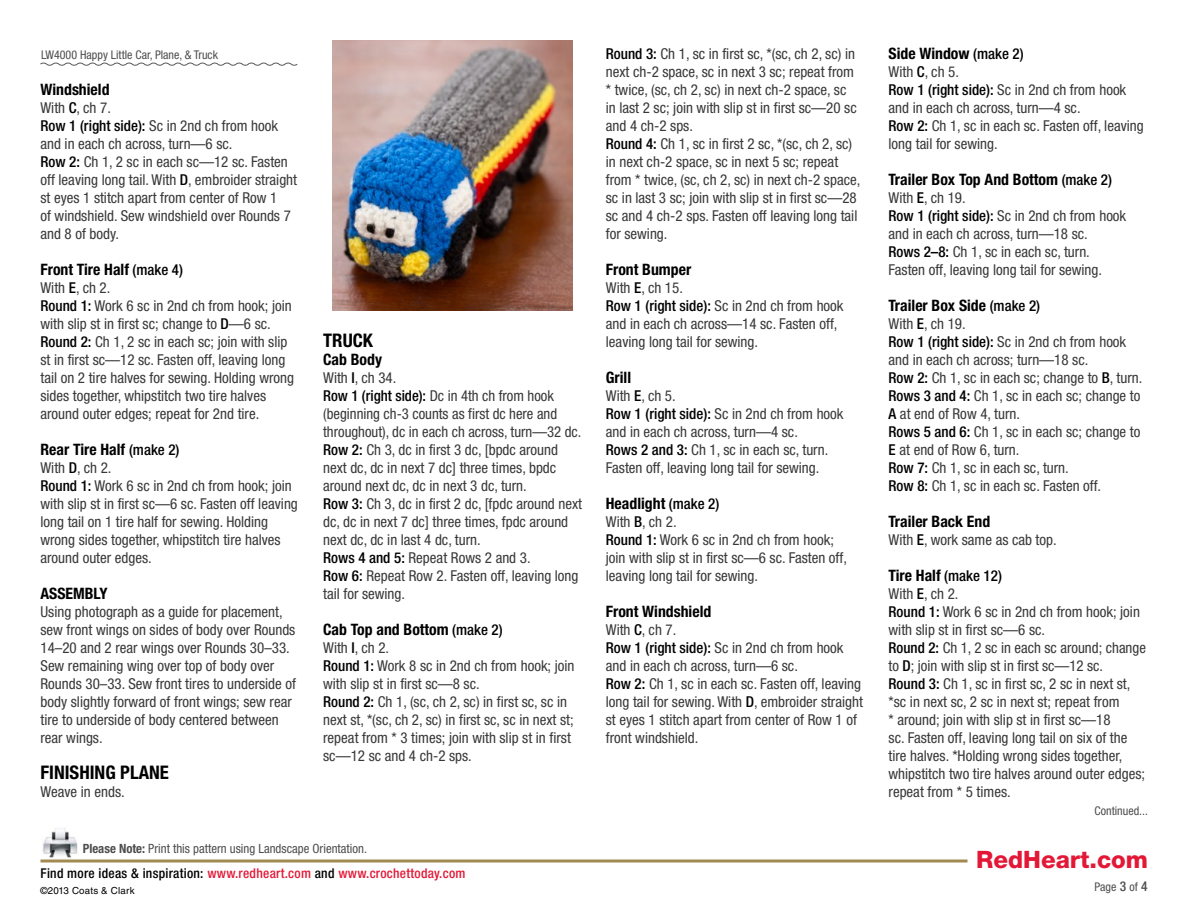
<style>
.page{position:relative;width:1188px;height:918px;background:#fff}
.page>*{position:absolute;margin:0;border:0;box-sizing:border-box;transform-origin:0 0}
.t1{font:800 24px "Helvetica Neue LT Std";color:#e31837}
.t2{font:700 condensed 18.75px "Helvetica Neue LT Std";color:#000}
.t3{font:700 condensed 15.75px "Helvetica Neue LT Std";color:#000}
.t4{font:condensed 15px/18px "Helvetica Neue LT Std";color:#383839}
.t5{font:500 condensed 13.5px "Helvetica Neue LT Std";letter-spacing:.02em;color:#e31837}
.t6{font:condensed 12.75px "Helvetica Neue LT Std";color:#4d4d4f}
.t7{font:condensed 12px "Helvetica Neue LT Std";color:#4d4d4f}
.t8{font:9.75px "Helvetica LT Std";letter-spacing:.02em;color:#000}
.s1{font-weight:500;color:#000}
.s2{font-weight:500;font-size:15px}
.s3{font-weight:700}
.s4{color:#000}
.s5{font-weight:500;font-size:13.5px}
</style>
<div class="page">
<hr style="left:40px;top:860px;width:928px;height:2px;background:#a18b50">
<img style="left:42px;top:828px;width:36px;height:30px">
<svg style="left:40px;top:62px;width:258px;height:4px"></svg>
<img style="left:332px;top:40px;width:241px;height:270px">
<p class="t7" style="left:41px;top:47px;width:179px">LW4000 Happy Little Car, Plane, &amp; Truck</p>
<p class="t3" style="left:40px;top:79px;width:71px">Windshield</p>
<p class="t4" style="left:40px;top:98px;width:258px">With <span class="s1">C</span>, ch 7.<br><span class="s1">Row 1 (right side):</span> Sc in 2nd ch from hook and in each ch across, turn—6 sc.<br><span class="s1">Row 2:</span> Ch 1, 2 sc in each sc—12 sc. Fasten off leaving long tail. With <span class="s1">D</span>, embroider straight st eyes 1 stitch apart from center of Row 1<br>of windshield. Sew windshield over Rounds 7 and 8 of body.</p>
<p class="t3" style="left:40px;top:259px;width:144px">Front Tire Half <span class="s2">(make 4)</span></p>
<p class="t4" style="left:41px;top:278px;width:255px">With <span class="s1">E</span>, ch 2.<br><span class="s1">Round 1:</span> Work 6 sc in 2nd ch from hook; join with slip st in first sc; change to <span class="s1">D</span>—6 sc.<br><span class="s1">Round 2:</span> Ch 1, 2 sc in each sc; join with slip st in first sc—12 sc. Fasten off, leaving long tail on 2 tire halves for sewing. Holding wrong sides together, whipstitch two tire halves around outer edges; repeat for 2nd tire.</p>
<p class="t3" style="left:40px;top:439px;width:140px">Rear Tire Half <span class="s2">(make 2)</span></p>
<p class="t4" style="left:41px;top:458px;width:259px">With <span class="s1">D</span>, ch 2.<br><span class="s1">Round 1:</span> Work 6 sc in 2nd ch from hook; join with slip st in first sc—6 sc. Fasten off leaving long tail on 1 tire half for sewing. Holding wrong sides together, whipstitch tire halves around outer edges.</p>
<p class="t3" style="left:40px;top:583px;width:69px">ASSEMBLY</p>
<p class="t4" style="left:40px;top:602px;width:257px">Using photograph as a guide for placement, sew front wings on sides of body over Rounds 14–20 and 2 rear wings over Rounds 30–33.<br>Sew remaining wing over top of body over Rounds 30–33. Sew front tires to underside of body slightly forward of front wings; sew rear tire to underside of body centered between rear wings.</p>
<p class="t2" style="left:40px;top:760px;width:130px">FINISHING PLANE</p>
<p class="t4" style="left:40px;top:782px;width:86px">Weave in ends.</p>
<p class="t2" style="left:323px;top:328px;width:51px">TRUCK</p>
<p class="t3" style="left:323px;top:349px;width:60px">Cab Body</p>
<p class="t4" style="left:323px;top:368px;width:260px">With <span class="s1">I</span>, ch 34.<br><span class="s1">Row 1 (right side):</span> Dc in 4th ch from hook (beginning ch-3 counts as first dc here and throughout), dc in each ch across, turn—32 dc.<br><span class="s1">Row 2:</span> Ch 3, dc in first 3 dc, [bpdc around next dc, dc in next 7 dc] three times, bpdc around next dc, dc in next 3 dc, turn.<br><span class="s1">Row 3:</span> Ch 3, dc in first 2 dc, [fpdc around next dc, dc in next 7 dc] three times, fpdc around next dc, dc in last 4 dc, turn.<br><span class="s1">Rows 4 and 5:</span> Repeat Rows 2 and 3.<br><span class="s1">Row 6:</span> Repeat Row 2. Fasten off, leaving long tail for sewing.</p>
<p class="t3" style="left:323px;top:619px;width:181px">Cab Top and Bottom <span class="s2">(make 2)</span></p>
<p class="t4" style="left:323px;top:638px;width:253px">With <span class="s1">I</span>, ch 2.<br><span class="s1">Round 1:</span> Work 8 sc in 2nd ch from hook; join with slip st in first sc—8 sc.<br><span class="s1">Round 2:</span> Ch 1, (sc, ch 2, sc) in first sc, sc in next st, *(sc, ch 2, sc) in first sc, sc in next st; repeat from * 3 times; join with slip st in first sc—12 sc and 4 ch-2 sps.</p>
<p class="t6" style="left:83px;top:841px;width:286px"><span class="s3">Please Note:</span> Print this pattern using Landscape Orientation.</p>
<p class="t8" style="left:40px;top:885px;width:96px">©2013 Coats &amp; Clark</p>
<p class="t5" style="left:40px;top:865px;width:427px"><span class="s4">Find more ideas &amp; inspiration:</span> www.redheart.com <span class="s4">and</span> www.crochettoday.com</p>
<p class="t4" style="left:606px;top:44px;width:256px"><span class="s1">Round 3:</span> Ch 1, sc in first sc, *(sc, ch 2, sc) in next ch-2 space, sc in next 3 sc; repeat from * twice, (sc, ch 2, sc) in next ch-2 space, sc<br>in last 2 sc; join with slip st in first sc—20 sc and 4 ch-2 sps.<br><span class="s1">Round 4:</span> Ch 1, sc in first 2 sc, *(sc, ch 2, sc) in next ch-2 space, sc in next 5 sc; repeat from * twice, (sc, ch 2, sc) in next ch-2 space, sc in last 3 sc; join with slip st in first sc—28 sc and 4 ch-2 sps. Fasten off leaving long tail for sewing.</p>
<p class="t3" style="left:606px;top:259px;width:87px">Front Bumper</p>
<p class="t4" style="left:606px;top:278px;width:239px">With <span class="s1">E</span>, ch 15.<br><span class="s1">Row 1 (right side):</span> Sc in 2nd ch from hook and in each ch across—14 sc. Fasten off, leaving long tail for sewing.</p>
<p class="t3" style="left:606px;top:367px;width:27px">Grill</p>
<p class="t4" style="left:606px;top:386px;width:239px">With <span class="s1">E</span>, ch 5.<br><span class="s1">Row 1 (right side):</span> Sc in 2nd ch from hook and in each ch across, turn—4 sc.<br><span class="s1">Rows 2 and 3:</span> Ch 1, sc in each sc, turn.<br>Fasten off, leaving long tail for sewing.</p>
<p class="t3" style="left:606px;top:493px;width:115px">Headlight <span class="s2">(make 2)</span></p>
<p class="t4" style="left:606px;top:512px;width:243px">With <span class="s1">B</span>, ch 2.<br><span class="s1">Round 1:</span> Work 6 sc in 2nd ch from hook; join with slip st in first sc—6 sc. Fasten off, leaving long tail for sewing.</p>
<p class="t3" style="left:606px;top:601px;width:107px">Front Windshield</p>
<p class="t4" style="left:606px;top:620px;width:259px">With <span class="s1">C</span>, ch 7.<br><span class="s1">Row 1 (right side):</span> Sc in 2nd ch from hook and in each ch across, turn—6 sc.<br><span class="s1">Row 2:</span> Ch 1, sc in each sc. Fasten off, leaving long tail for sewing. With <span class="s1">D</span>, embroider straight st eyes 1 stitch apart from center of Row 1 of front windshield.</p>
<p class="t3" style="left:889px;top:43px;width:137px">Side Window <span class="s2">(make 2)</span></p>
<p class="t4" style="left:889px;top:62px;width:257px">With <span class="s1">C</span>, ch 5.<br><span class="s1">Row 1 (right side):</span> Sc in 2nd ch from hook and in each ch across, turn—4 sc.<br><span class="s1">Row 2:</span> Ch 1, sc in each sc. Fasten off, leaving long tail for sewing.</p>
<p class="t3" style="left:889px;top:169px;width:225px">Trailer Box Top And Bottom <span class="s2">(make 2)</span></p>
<p class="t4" style="left:889px;top:188px;width:239px">With <span class="s1">E</span>, ch 19.<br><span class="s1">Row 1 (right side):</span> Sc in 2nd ch from hook and in each ch across, turn—18 sc.<br><span class="s1">Rows 2–8:</span> Ch 1, sc in each sc, turn.<br>Fasten off, leaving long tail for sewing.</p>
<p class="t3" style="left:889px;top:295px;width:153px">Trailer Box Side <span class="s2">(make 2)</span></p>
<p class="t4" style="left:889px;top:314px;width:255px">With <span class="s1">E</span>, ch 19.<br><span class="s1">Row 1 (right side):</span> Sc in 2nd ch from hook and in each ch across; turn—18 sc.<br><span class="s1">Row 2:</span> Ch 1, sc in each sc; change to <span class="s1">B</span>, turn.<br><span class="s1">Rows 3 and 4:</span> Ch 1, sc in each sc; change to<br><span class="s1">A</span> at end of Row 4, turn.<br><span class="s1">Rows 5 and 6:</span> Ch 1, sc in each sc; change to<br><span class="s1">E</span> at end of Row 6, turn.<br><span class="s1">Row 7:</span> Ch 1, sc in each sc, turn.<br><span class="s1">Row 8:</span> Ch 1, sc in each sc. Fasten off.</p>
<p class="t3" style="left:889px;top:511px;width:103px">Trailer Back End</p>
<p class="t4" style="left:889px;top:530px;width:170px">With <span class="s1">E</span>, work same as cab top.</p>
<p class="t3" style="left:889px;top:565px;width:115px">Tire Half <span class="s2">(make 12)</span></p>
<p class="t4" style="left:889px;top:584px;width:259px">With <span class="s1">E</span>, ch 2.<br><span class="s1">Round 1:</span> Work 6 sc in 2nd ch from hook; join with slip st in first sc—6 sc.<br><span class="s1">Round 2:</span> Ch 1, 2 sc in each sc around; change to <span class="s1">D</span>; join with slip st in first sc—12 sc.<br><span class="s1">Round 3:</span> Ch 1, sc in first sc, 2 sc in next st, *sc in next sc, 2 sc in next st; repeat from<br>* around; join with slip st in first sc—18<br>sc. Fasten off, leaving long tail on six of the tire halves. *Holding wrong sides together, whipstitch two tire halves around outer edges; repeat from * 5 times.</p>
<p class="t7" style="left:1095px;top:803px;width:55px">Continued...</p>
<h1 class="t1" style="left:976px;top:845px;width:174px">RedHeart.com</h1>
<p class="t7" style="left:1095px;top:880px;width:55px">Page <span class="s5">3</span> of <span class="s5">4</span></p>
</div>
